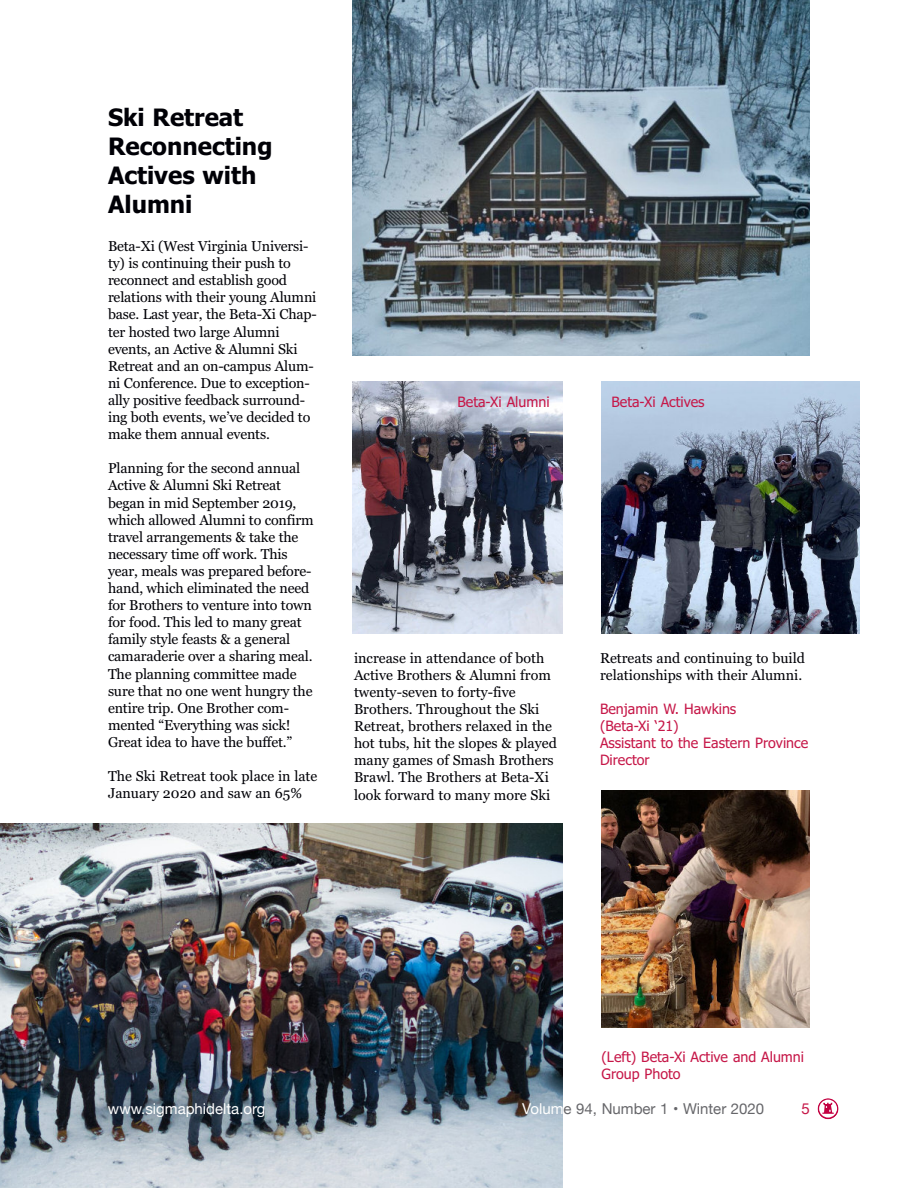
<style>
.page{position:relative;width:918px;height:1188px;background:#fff}
.page>*{position:absolute;margin:0;border:0;box-sizing:border-box;transform-origin:0 0}
.t1{font:700 24px/28.8px "Tahoma";color:#000006}
.t2{font:15px "Helvetica Neue";color:#66666a}
.t3{font:15px "Helvetica Neue";color:#fff}
.t4{font:15px "Helvetica Neue";color:#c61748}
.t5{font:14.25px/17.1px "Georgia";letter-spacing:-.01em;color:#000006}
.t6{font:14.25px/17.1px "Tahoma";color:#c61748}
.s1{color:#fff}
</style>
<div class="page">
<img style="left:0;top:824px;width:562px;height:364px">
<svg style="left:818px;top:1098px;width:20px;height:21px"></svg>
<img style="left:352px;top:0;width:458px;height:356px">
<img style="left:602px;top:382px;width:257px;height:251px">
<img style="left:352px;top:382px;width:210px;height:252px">
<img style="left:602px;top:790px;width:208px;height:237px">
<h1 class="t1" style="left:108px;top:104px;width:166px">Ski Retreat<br>Reconnecting<br>Actives with<br>Alumni</h1>
<p class="t5" style="left:108px;top:238px;width:210px">Beta-Xi (West Virginia Universi&shy;ty) is continuing their push to reconnect and establish good relations with their young Alumni base. Last year, the Beta-Xi Chap&shy;ter hosted two large Alumni events, an Active &amp; Alumni Ski<br>Retreat and an on-campus Alum&shy;ni Conference. Due to exception&shy;ally positive feedback surround&shy;ing both events, we’ve decided to make them annual events.</p>
<p class="t5" style="left:108px;top:460px;width:207px">Planning for the second annual<br>Active &amp; Alumni Ski Retreat began in mid September 2019, which allowed Alumni to confirm travel arrangements &amp; take the necessary time off work. This year, meals was prepared before&shy;hand, which eliminated the need for Brothers to venture into town for food. This led to many great family style feasts &amp; a general camaraderie over a sharing meal.<br>The planning committee made sure that no one went hungry the entire trip. One Brother com&shy;mented “Everything was sick!<br>Great idea to have the buffet.”</p>
<p class="t5" style="left:108px;top:768px;width:211px">The Ski Retreat took place in late<br>January 2020 and saw an 65%</p>
<p class="t6" style="left:457px;top:393px;width:94px">Beta-Xi Alumni</p>
<p class="t6" style="left:611px;top:393px;width:95px">Beta-Xi Actives</p>
<p class="t5" style="left:354px;top:649px;width:204px">increase in attendance of both<br>Active Brothers &amp; Alumni from twenty-seven to forty-five<br>Brothers. Throughout the Ski<br>Retreat, brothers relaxed in the hot tubs, hit the slopes &amp; played many games of Smash Brothers<br>Brawl. The Brothers at Beta-Xi look forward to many more Ski</p>
<p class="t5" style="left:600px;top:649px;width:207px">Retreats and continuing to build relationships with their Alumni.</p>
<p class="t6" style="left:600px;top:701px;width:210px">Benjamin W. Hawkins<br>(Beta-Xi ‘21)<br>Assistant to the Eastern Province<br>Director</p>
<p class="t6" style="left:602px;top:1048px;width:204px">(Left) Beta-Xi Active and Alumni<br>Group Photo</p>
<p class="t3" style="left:108px;top:1100px;width:159px">www.sigmaphidelta.org</p>
<p class="t2" style="left:522px;top:1100px;width:244px"><span class="s1">Volum</span>e 94, Number 1 • Winter 2020</p>
<p class="t4" style="left:802px;top:1100px;width:10px">5</p>
</div>
